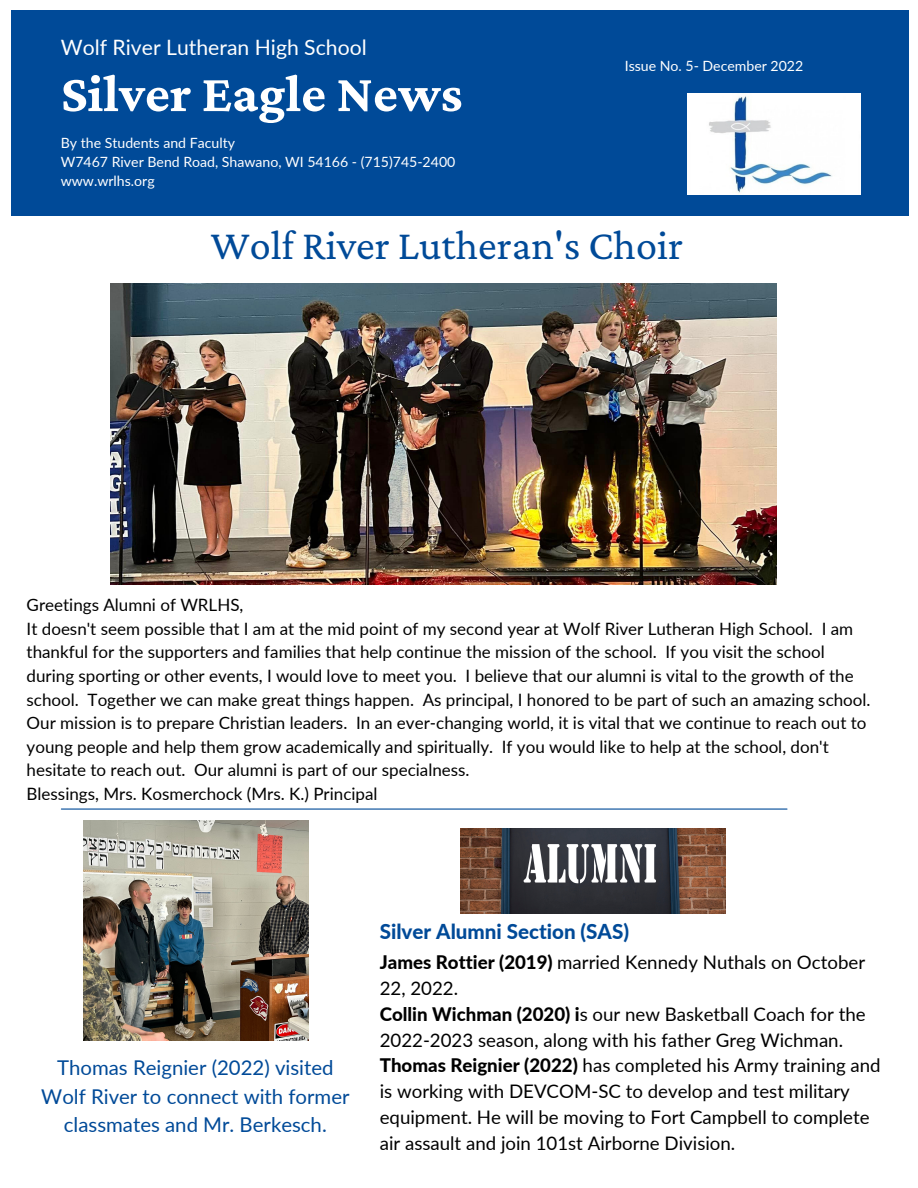
<style>
.page{position:relative;width:918px;height:1188px;background:#fff}
.page>*{position:absolute;margin:0;border:0;box-sizing:border-box;transform-origin:0 0}
.t1{font:700 53.55px "Crimson Pro";color:#fff}
.t2{font:42.3px "Crimson Pro";color:#004a98}
.t3{font:21.15px "Lato";color:#fff}
.t4{font:800 20.55px "Lato";color:#004a98}
.t5{font:20.4px/28.2px "Lato";color:#004a98;text-align:center}
.t6{font:18.75px/25.8px "Lato";color:#000}
.t7{font:16.95px/23.7px "Lato";color:#000}
.t8{font:14.1px/19px "Lato";color:#fff}
.s1{font-weight:800}
</style>
<div class="page">
<img style="left:83px;top:820px;width:225px;height:221px">
<div style="left:11px;top:10px;width:898px;height:206px;background:#004a98"></div>
<hr style="left:61px;top:809px;width:726px;height:1px;background:#004a98">
<img style="left:460px;top:829px;width:266px;height:84px">
<img style="left:688px;top:93px;width:172px;height:101px">
<img style="left:110px;top:284px;width:666px;height:300px">
<p class="t3" style="left:61px;top:35px;width:307px">Wolf River Lutheran High School</p>
<h1 class="t1" style="left:61px;top:63px;width:403px">Silver Eagle News</h1>
<p class="t8" style="left:61px;top:133px;width:396px">By the Students and Faculty<br>W7467 River Bend Road, Shawano, WI 54166 - (715)745-2400 www.wrlhs.org</p>
<p class="t8" style="left:625px;top:57px;width:180px">Issue No. 5- December 2022</p>
<h2 class="t2" style="left:211px;top:221px;width:474px">Wolf River Lutheran's Choir</h2>
<p class="t7" style="left:27px;top:593px;width:846px">Greetings Alumni of WRLHS,<br>It doesn't seem possible that I am at the mid point of my second year at Wolf River Lutheran High School. I am thankful for the supporters and families that help continue the mission of the school. If you visit the school during sporting or other events, I would love to meet you. I believe that our alumni is vital to the growth of the school. Together we can make great things happen. As principal, I honored to be part of such an amazing school.<br>Our mission is to prepare Christian leaders. In an ever-changing world, it is vital that we continue to reach out to young people and help them grow academically and spiritually. If you would like to help at the school, don't hesitate to reach out. Our alumni is part of our specialness.<br>Blessings, Mrs. Kosmerchock (Mrs. K.) Principal</p>
<p class="t5" style="left:41px;top:1053px;width:310px">Thomas Reignier (2022) visited<br>Wolf River to connect with former classmates and Mr. Berkesch.</p>
<p class="t4" style="left:380px;top:918px;width:251px">Silver Alumni Section (SAS)</p>
<p class="t6" style="left:380px;top:949px;width:502px"><span class="s1">James Rottier (2019)</span> married Kennedy Nuthals on October 22, 2022.<br><span class="s1">Collin Wichman (2020) i</span>s our new Basketball Coach for the 2022-2023 season, along with his father Greg Wichman.<br><span class="s1">Thomas Reignier (2022)</span> has completed his Army training and is working with DEVCOM-SC to develop and test military equipment. He will be moving to Fort Campbell to complete air assault and join 101st Airborne Division.</p>
</div>
